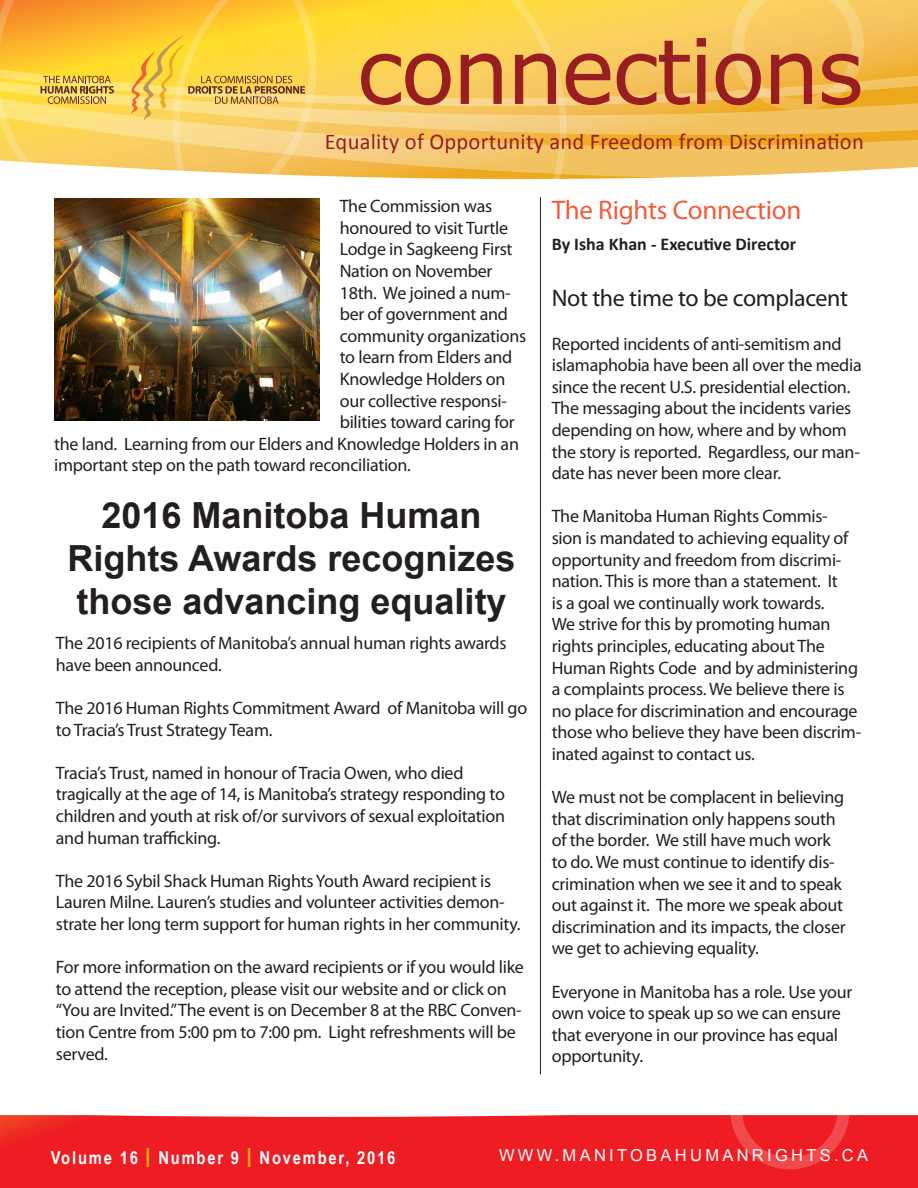
<style>
.page{position:relative;width:918px;height:1188px;background:#fff}
.page>*{position:absolute;margin:0;border:0;box-sizing:border-box;transform-origin:0 0}
.t1{font:90px "Verdana";letter-spacing:-.03em;color:#981e21}
.t2{font:700 36px/43.2px "Arial";color:#231f20;text-align:center}
.t3{font:27px "Myriad Pro";letter-spacing:-.01em;color:#f15c3a}
.t4{font:24px "Myriad Pro";letter-spacing:-.015em;color:#231f20}
.t5{font:22.5px "Calibri";letter-spacing:.01em;color:#981e21}
.t6{font:18px/21.6px "Myriad Pro";letter-spacing:-.015em;color:#231f20}
.t7{font:700 18px "Arial Narrow";letter-spacing:.1em;color:#fff}
.t8{font:700 18px "Calibri";color:#231f20}
.t9{font:16.5px "Arial";letter-spacing:.2em;color:#fff}
.s1{font-size:26.25px;color:#eda91e}
</style>
<div class="page">
<div style="left:0;top:1115px;width:918px;height:73px;background:#ee1d23"></div>
<svg style="left:730px;top:1115px;width:120px;height:54px"></svg>
<svg style="left:567px;top:0;width:351px;height:179px;fill:#f3c260"></svg>
<svg style="left:0;top:0;width:173px;height:171px"></svg>
<svg style="left:732px;top:0;width:132px;height:111px"></svg>
<svg style="left:173px;top:0;width:394px;height:179px"></svg>
<svg style="left:41px;top:76px;width:73px;height:28px"></svg>
<svg style="left:131px;top:35px;width:174px;height:86px"></svg>
<hr style="left:540px;top:197px;width:1px;height:877px;background:#231f20">
<img style="left:55px;top:199px;width:264px;height:221px">
<p class="t1" style="left:356px;top:9px;width:509px">connections</p>
<p class="t5" style="left:325px;top:128px;width:541px">Equality of Opportunity and Freedom from Discrimination</p>
<p class="t6" style="left:340px;top:195px;width:154px">The Commission was</p>
<p class="t6" style="left:340px;top:217px;width:170px">honoured to visit Turtle</p>
<p class="t6" style="left:340px;top:238px;width:174px">Lodge in Sagkeeng First</p>
<p class="t6" style="left:340px;top:260px;width:154px">Nation on November</p>
<p class="t6" style="left:340px;top:282px;width:173px">18th. We joined a num-</p>
<p class="t6" style="left:340px;top:303px;width:170px">ber of government and</p>
<p class="t6" style="left:340px;top:325px;width:188px">community organizations</p>
<p class="t6" style="left:340px;top:346px;width:174px">to learn from Elders and</p>
<p class="t6" style="left:340px;top:368px;width:167px">Knowledge Holders on</p>
<p class="t6" style="left:340px;top:390px;width:169px">our collective responsi-</p>
<p class="t6" style="left:340px;top:411px;width:176px">bilities toward caring for</p>
<p class="t6" style="left:54px;top:433px;width:466px">the land. Learning from our Elders and Knowledge Holders in an</p>
<p class="t6" style="left:54px;top:454px;width:358px">important step on the path toward reconciliation.</p>
<p class="t2" style="left:68px;top:494px;width:450px">2016 Manitoba Human<br>Rights Awards recognizes those advancing equality</p>
<p class="t6" style="left:56px;top:632px;width:452px">The 2016 recipients of Manitoba’s annual human rights awards have been announced.</p>
<p class="t6" style="left:56px;top:697px;width:473px">The 2016 Human Rights Commitment Award of Manitoba will go to Tracia’s Trust Strategy Team.</p>
<p class="t6" style="left:56px;top:762px;width:451px">Tracia’s Trust, named in honour of Tracia Owen, who died tragically at the age of 14, is Manitoba’s strategy responding to children and youth at risk of/or survivors of sexual exploitation and human trafficking.</p>
<p class="t6" style="left:56px;top:870px;width:466px">The 2016 Sybil Shack Human Rights Youth Award recipient is<br>Lauren Milne. Lauren’s studies and volunteer activities demon&shy;strate her long term support for human rights in her community.</p>
<p class="t6" style="left:56px;top:956px;width:470px">For more information on the award recipients or if you would like to attend the reception, please visit our website and or click on “You are Invited.” The event is on December 8 at the RBC Conven&shy;tion Centre from 5:00 pm to 7:00 pm. Light refreshments will be served.</p>
<p class="t3" style="left:552px;top:193px;width:251px">The Rights Connection</p>
<p class="t8" style="left:552px;top:233px;width:246px">By Isha Khan - Executive Director</p>
<p class="t4" style="left:552px;top:284px;width:298px">Not the time to be complacent</p>
<p class="t6" style="left:552px;top:332px;width:311px">Reported incidents of anti-semitism and islamaphobia have been all over the media since the recent U.S. presidential election.<br>The messaging about the incidents varies depending on how, where and by whom the story is reported. Regardless, our man&shy;date has never been more clear.</p>
<p class="t6" style="left:552px;top:505px;width:311px">The Manitoba Human Rights Commis&shy;sion is mandated to achieving equality of opportunity and freedom from discrimi&shy;nation. This is more than a statement. It<br>is a goal we continually work towards.<br>We strive for this by promoting human rights principles, educating about The Human Rights Code and by administering a complaints process. We believe there is no place for discrimination and encourage those who believe they have been discrim&shy;inated against to contact us.</p>
<p class="t6" style="left:552px;top:786px;width:295px">We must not be complacent in believing that discrimination only happens south of the border. We still have much work to do. We must continue to identify dis&shy;crimination when we see it and to speak out against it. The more we speak about discrimination and its impacts, the closer we get to achieving equality.</p>
<p class="t6" style="left:552px;top:980px;width:302px">Everyone in Manitoba has a role. Use your own voice to speak up so we can ensure that everyone in our province has equal opportunity.</p>
<p class="t7" style="left:51px;top:1144px;width:346px">Volume 16 <span class="s1">l</span> Number 9 <span class="s1">l</span> November, 2016</p>
<p class="t9" style="left:499px;top:1144px;width:371px">WWW.MANITOBAHUMANRIGHTS.CA</p>
</div>
